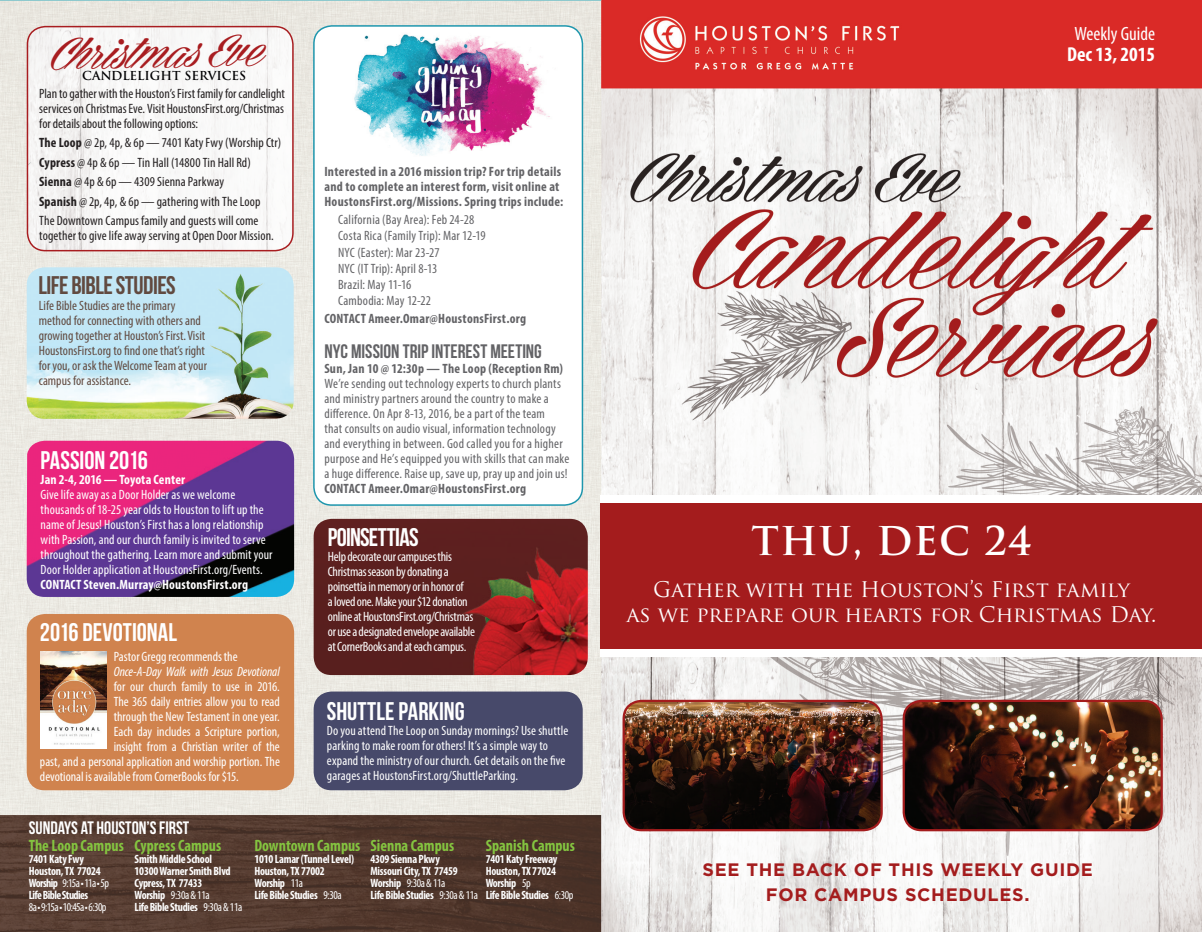
<style>
.page{position:relative;width:1202px;height:932px;background:#fff}
.page>*{position:absolute;margin:0;border:0;box-sizing:border-box;transform-origin:0 0}
.t1{font:44.25px "Cellos Script Personal Use Only";color:#a81d20}
.t2{font:700 38.55px "Trajan Pro";letter-spacing:.03em;color:#fff}
.t3{font:700 25.5px "Bebas Neue";color:#fff}
.t4{font:25.5px "Bebas Neue";letter-spacing:-.02em;color:#fff}
.t5{font:700 25.5px "Bebas Neue";letter-spacing:-.02em;color:#614a40}
.t6{font:21px/25.2px "Trajan Pro";color:#fff;text-align:center}
.t7{font:700 condensed 20.25px "Myriad Pro";color:#fff}
.t8{font:700 19.5px "Bebas Neue";color:#636366}
.t9{font:condensed 19.35px "Myriad Pro";color:#fff}
.t10{font:700 18px/25.5px "Gotham";letter-spacing:.04em;color:#a41c1d;text-align:center}
.t11{font:700 18px "Bebas Neue";color:#fff}
.t12{font:700 condensed 16.5px "Myriad Pro";color:#84c440;scale:.96 1}
.t13{font:condensed 13.5px/15px "Myriad Pro";color:#fff}
.t14{font:condensed 13.5px/15px "Myriad Pro";letter-spacing:.015em;color:#636366}
.t15{font:condensed 13.5px/19.5px "Myriad Pro";letter-spacing:.005em;color:#231f20;text-align:justify}
.t16{font:700 condensed 13.5px/15px "Myriad Pro";letter-spacing:.02em;color:#636366}
.t17{font:condensed 13.5px/15px "Myriad Pro";letter-spacing:-.02em;color:#fff}
.t18{font:condensed 13.5px/15px "Myriad Pro";color:#614a40}
.t19{font:700 condensed 13.5px "Myriad Pro";letter-spacing:.005em;color:#fff}
.t20{font:italic condensed 13.5px "Myriad Pro";letter-spacing:-.005em;color:#fff}
.t21{font:700 condensed 12px/12px "Myriad Pro";letter-spacing:-.02em;color:#fff;scale:.96 1}
.t22{font:condensed 12px "Myriad Pro";letter-spacing:-.05em;color:#fff;scale:.96 1}
.t23{font:700 12px "Trajan Pro";color:#000002}
.s1{font-weight:700}
.s2{font-weight:400}
</style>
<div class="page">
<img style="left:0;top:0;width:1201px;height:932px">
<div style="left:314px;top:691px;width:269px;height:99px;background:#47496a"></div>
<img style="left:314px;top:26px;width:268px;height:479px">
<div style="left:313px;top:25px;width:270px;height:481px;border:2px solid #1e96ad;border-radius:18px"></div>
<img style="left:27px;top:267px;width:267px;height:152px">
<img style="left:314px;top:519px;width:274px;height:156px">
<img style="left:27px;top:441px;width:267px;height:156px">
<img style="left:27px;top:27px;width:266px;height:224px">
<div style="left:27px;top:26px;width:267px;height:225px;border:2px solid #a81d20;border-radius:18px"></div>
<div style="left:27px;top:614px;width:267px;height:176px;background:#d0834e;border-radius:18px"></div>
<img style="left:41px;top:652px;width:66px;height:96px">
<div style="left:600px;top:495px;width:602px;height:161px;background:#fff"></div>
<div style="left:600px;top:503px;width:602px;height:145px;background:#a41c1d"></div>
<img style="left:623px;top:701px;width:258px;height:129px">
<div style="left:622px;top:699px;width:260px;height:132px;border:2px solid #a41c1d;border-radius:18px"></div>
<img style="left:903px;top:701px;width:258px;height:129px">
<div style="left:902px;top:699px;width:260px;height:132px;border:2px solid #a41c1d;border-radius:18px"></div>
<h1 class="t1" style="left:51px;top:29px;width:216px;rotate:-1deg">Chris tmas Eve</h1>
<p class="t23" style="left:82px;top:68px;width:166px">CANDLELIGHT SERVICES</p>
<p class="t15" style="left:39px;top:85px;width:247px;line-height:15px">Plan to gather with the Houston’s First family for candlelight services on Christmas Eve. Visit HoustonsFirst.org/Christmas for details about the following options:</p>
<p class="t15" style="left:39px;top:133px;width:243px;text-align:left"><span class="s1">The Loop</span> @ 2p, 4p, &amp; 6p — 7401 Katy Fwy (Worship Ctr)<br><span class="s1">Cypress</span> @ 4p &amp; 6p — Tin Hall (14800 Tin Hall Rd)<br><span class="s1">Sienna</span> @ 4p &amp; 6p — 4309 Sienna Parkway<br><span class="s1">Spanish</span> @ 2p, 4p, &amp; 6p — gathering with The Loop<br>The Downtown Campus family and guests will come</p>
<p class="t15" style="left:39px;top:226px;width:236px">together to give life away serving at Open Door Mission.</p>
<h3 class="t5" style="left:38px;top:271px;width:139px">LIFE BIBLE STUDIES</h3>
<p class="t18" style="left:39px;top:298px;width:170px">Life Bible Studies are the primary method for connecting with others and growing together at Houston’s First. Visit HoustonsFirst.org to find one that’s right for you, or ask the Welcome Team at your campus for assistance.</p>
<h3 class="t4" style="left:41px;top:446px;width:109px">PASSION 2016</h3>
<p class="t19" style="left:41px;top:471px;width:146px">Jan 2-4, 2016 — Toyota Center</p>
<p class="t13" style="left:41px;top:487px;width:233px">Give life away as a Door Holder as we welcome thousands of 18-25 year olds to Houston to lift up the name of Jesus! Houston’s First has a long relationship with Passion, and our church family is invited to serve throughout the gathering. Learn more and submit your Door Holder application at HoustonsFirst.org/Events.</p>
<p class="t19" style="left:41px;top:576px;width:209px">CONTACT Steven.Murray@HoustonsFirst.org</p>
<h3 class="t3" style="left:40px;top:618px;width:139px">2016 DEVOTIONAL</h3>
<p class="t13" style="left:114px;top:648px;width:125px">Pastor Gregg recommends the</p>
<p class="t20" style="left:114px;top:663px;width:168px">Once-A-Day Walk with Jesus Devotional</p>
<p class="t13" style="left:114px;top:678px;width:168px">for our church family to use in 2016.</p>
<p class="t13" style="left:114px;top:693px;width:168px">The 365 daily entries allow you to read</p>
<p class="t13" style="left:114px;top:708px;width:168px">through the New Testament in one year.</p>
<p class="t13" style="left:114px;top:723px;width:168px">Each day includes a Scripture portion,</p>
<p class="t13" style="left:114px;top:738px;width:168px">insight from a Christian writer of the</p>
<p class="t13" style="left:40px;top:753px;width:241px">past, and a personal application and worship portion. The</p>
<p class="t13" style="left:40px;top:768px;width:200px">devotional is available from CornerBooks for $15.</p>
<h3 class="t11" style="left:29px;top:817px;width:162px">SUNDAYS AT HOUSTON’S FIRST</h3>
<p class="t16" style="left:324px;top:164px;width:240px">Interested in a 2016 mission trip? For trip details and to complete an interest form, visit online at<br>HoustonsFirst.org/Missions. Spring trips include:</p>
<p class="t14" style="left:338px;top:211px;width:149px;line-height:16.2px">California (Bay Area): Feb 24-28<br>Costa Rica (Family Trip): Mar 12-19<br>NYC (Easter): Mar 23-27<br>NYC (IT Trip): April 8-13<br>Brazil: May 11-16<br>Cambodia: May 12-22</p>
<p class="t16" style="left:324px;top:311px;width:203px">CONTACT Ameer.Omar@HoustonsFirst.org</p>
<h3 class="t8" style="left:324px;top:340px;width:219px">NYC MISSION TRIP INTEREST MEETING</h3>
<p class="t16" style="left:324px;top:360px;width:240px">Sun, Jan 10 @ 12:30p — The Loop (Reception Rm)</p>
<p class="t14" style="left:324px;top:375px;width:246px">We’re sending out technology experts to church plants and ministry partners around the country to make a difference. On Apr 8-13, 2016, be a part of the team<br>that consults on audio visual, information technology and everything in between. God called you for a higher purpose and He’s equipped you with skills that can make a huge difference. Raise up, save up, pray up and join us!</p>
<p class="t16" style="left:324px;top:480px;width:203px">CONTACT Ameer.Omar@HoustonsFirst.org</p>
<h3 class="t4" style="left:328px;top:523px;width:92px">POINSETTIAS</h3>
<p class="t17" style="left:328px;top:548px;width:149px">Help decorate our campuses this Christmas season by donating a poinsettia in memory or in honor of<br>a loved one. Make your $12 donation online at HoustonsFirst.org/Christmas or use a designated envelope available at CornerBooks and at each campus.</p>
<h3 class="t3" style="left:327px;top:697px;width:139px">SHUTTLE PARKING</h3>
<p class="t13" style="left:327px;top:723px;width:243px">Do you attend The Loop on Sunday mornings? Use shuttle parking to make room for others! It’s a simple way to expand the ministry of our church. Get details on the five garages at HoustonsFirst.org/ShuttleParking.</p>
<p class="t12" style="left:29px;top:835px;width:100px">The Loop Campus</p>
<p class="t21" style="left:29px;top:852px;width:85px">7401 Katy Fwy<br>Houston, TX 77024<br>Worship <span class="s2">9:15a • 11a • 5p<br></span>Life Bible Studies</p>
<p class="t22" style="left:29px;top:899px;width:82px">8a • 9:15a • 10:45a • 6:30p</p>
<p class="t12" style="left:135px;top:835px;width:92px">Cypress Campus</p>
<p class="t21" style="left:135px;top:852px;width:114px">Smith Middle School<br>10300 Warner Smith Blvd<br>Cypress, TX 77433<br>Worship <span class="s2">9:30a &amp; 11a<br></span>Life Bible Studies <span class="s2">9:30a &amp; 11a</span></p>
<p class="t12" style="left:254px;top:835px;width:112px">Downtown Campus</p>
<p class="t21" style="left:254px;top:852px;width:105px">1010 Lamar (Tunnel Level)<br>Houston, TX 77002<br>Worship <span class="s2">11a<br></span>Life Bible Studies <span class="s2">9:30a</span></p>
<p class="t12" style="left:370px;top:835px;width:89px">Sienna Campus</p>
<p class="t21" style="left:370px;top:852px;width:114px">4309 Sienna Pkwy<br>Missouri City, TX 77459<br>Worship <span class="s2">9:30a &amp; 11a<br></span>Life Bible Studies <span class="s2">9:30a &amp; 11a</span></p>
<p class="t12" style="left:486px;top:835px;width:94px">Spanish Campus</p>
<p class="t21" style="left:486px;top:852px;width:93px">7401 Katy Freeway<br>Houston, TX 77024<br>Worship <span class="s2">5p<br></span>Life Bible Studies <span class="s2">6:30p</span></p>
<h3 class="t9" style="left:1074px;top:22px;width:82px">Weekly Guide</h3>
<h3 class="t7" style="left:1067px;top:41px;width:89px">Dec 13, 2015</h3>
<h2 class="t2" style="left:751px;top:516px;width:281px">THU, DEC 24</h2>
<h3 class="t6" style="left:626px;top:576px;width:531px">Gather with the Houston’s First family<br>as we prepare our hearts for Christmas Day.</h3>
<h3 class="t10" style="left:702px;top:856px;width:392px">SEE THE BACK OF THIS WEEKLY GUIDE<br>FOR CAMPUS SCHEDULES.</h3>
</div>
